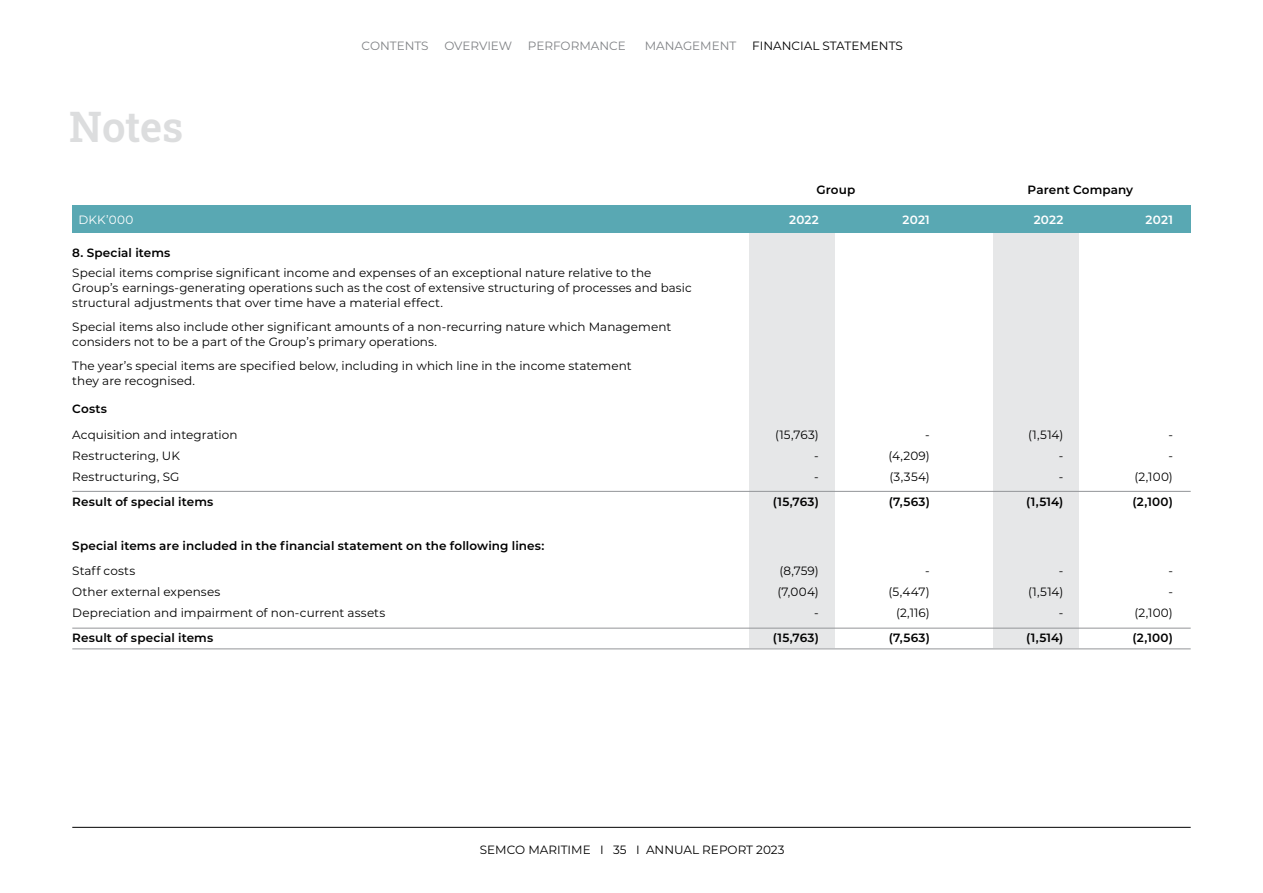
<style>
.page{position:relative;width:1263px;height:893px;background:#fff}
.page>*{position:absolute;margin:0;border:0;box-sizing:border-box;transform-origin:0 0}
.t1{font:600 42px "Roboto Slab";color:#dcddde}
.t2{font:12px/15px "Montserrat";letter-spacing:.005em;color:#000}
.t3{font:600 12px "Montserrat";letter-spacing:.01em;color:#000}
.t4{font:12px "Montserrat";color:#808285}
.t5{font:600 12px "Montserrat";letter-spacing:.02em;color:#fff}
.t6{font:12px "Montserrat";letter-spacing:.02em;color:#fff}
</style>
<div class="page">
<hr style="left:72px;top:827px;width:1119px;height:1px;background:#000">
<div style="left:749px;top:205px;width:85px;height:443px;background:#e6e7e8"></div>
<div style="left:994px;top:205px;width:85px;height:443px;background:#e6e7e8"></div>
<div style="left:72px;top:205px;width:1119px;height:28px;background:#59a8b3"></div>
<hr style="left:72px;top:491px;width:1119px;height:1px;background:#939598">
<hr style="left:72px;top:628px;width:1119px;height:1px;background:#939598">
<hr style="left:72px;top:649px;width:1119px;height:1px;background:#939598">
<h1 class="t1" style="left:69px;top:98px;width:115px">Notes</h1>
<p class="t4" style="left:362px;top:37px;width:69px">CONTENTS</p>
<p class="t4" style="left:444px;top:37px;width:69px">OVERVIEW</p>
<p class="t4" style="left:528px;top:37px;width:99px">PERFORMANCE</p>
<p class="t4" style="left:645px;top:37px;width:93px">MANAGEMENT</p>
<p class="t2" style="left:752px;top:38px;width:152px">FINANCIAL STATEMENTS</p>
<p class="t3" style="left:816px;top:182px;width:40px">Group</p>
<p class="t3" style="left:1028px;top:182px;width:107px">Parent Company</p>
<p class="t6" style="left:79px;top:211px;width:56px">DKK’000</p>
<p class="t5" style="left:789px;top:211px;width:31px">2022</p>
<p class="t5" style="left:903px;top:211px;width:29px">2021</p>
<p class="t5" style="left:1034px;top:211px;width:31px">2022</p>
<p class="t5" style="left:1146px;top:211px;width:29px">2021</p>
<p class="t3" style="left:72px;top:244px;width:100px">8. Special items</p>
<p class="t2" style="left:72px;top:265px;width:621px">Special items comprise significant income and expenses of an exceptional nature relative to the<br>Group’s earnings-generating operations such as the cost of extensive structuring of processes and basic structural adjustments that over time have a material effect.</p>
<p class="t2" style="left:72px;top:319px;width:600px">Special items also include other significant amounts of a non-recurring nature which Management considers not to be a part of the Group’s primary operations.</p>
<p class="t2" style="left:72px;top:358px;width:561px">The year’s special items are specified below, including in which line in the income statement they are recognised.</p>
<p class="t3" style="left:72px;top:400px;width:36px">Costs</p>
<p class="t2" style="left:72px;top:426px;width:167px">Acquisition and integration</p>
<p class="t2" style="left:775px;top:426px;width:45px">(15,763)</p>
<p class="t2" style="left:925px;top:426px;width:6px">-</p>
<p class="t2" style="left:1028px;top:426px;width:37px">(1,514)</p>
<p class="t2" style="left:1168px;top:426px;width:6px">-</p>
<p class="t2" style="left:72px;top:447px;width:109px">Restructering, UK</p>
<p class="t2" style="left:814px;top:447px;width:6px">-</p>
<p class="t2" style="left:888px;top:447px;width:43px">(4,209)</p>
<p class="t2" style="left:1059px;top:447px;width:6px">-</p>
<p class="t2" style="left:1168px;top:447px;width:6px">-</p>
<p class="t2" style="left:72px;top:468px;width:109px">Restructuring, SG</p>
<p class="t2" style="left:814px;top:468px;width:6px">-</p>
<p class="t2" style="left:889px;top:468px;width:42px">(3,354)</p>
<p class="t2" style="left:1059px;top:468px;width:6px">-</p>
<p class="t2" style="left:1134px;top:468px;width:40px">(2,100)</p>
<p class="t3" style="left:72px;top:493px;width:143px">Result of special items</p>
<p class="t3" style="left:773px;top:493px;width:47px">(15,763)</p>
<p class="t3" style="left:889px;top:493px;width:43px">(7,563)</p>
<p class="t3" style="left:1026px;top:493px;width:39px">(1,514)</p>
<p class="t3" style="left:1132px;top:493px;width:42px">(2,100)</p>
<p class="t3" style="left:72px;top:537px;width:473px">Special items are included in the financial statement on the following lines:</p>
<p class="t2" style="left:72px;top:563px;width:65px">Staff costs</p>
<p class="t2" style="left:779px;top:563px;width:41px">(8,759)</p>
<p class="t2" style="left:925px;top:563px;width:6px">-</p>
<p class="t2" style="left:1059px;top:563px;width:6px">-</p>
<p class="t2" style="left:1168px;top:563px;width:6px">-</p>
<p class="t2" style="left:72px;top:584px;width:150px">Other external expenses</p>
<p class="t2" style="left:777px;top:584px;width:43px">(7,004)</p>
<p class="t2" style="left:888px;top:584px;width:43px">(5,447)</p>
<p class="t2" style="left:1028px;top:584px;width:37px">(1,514)</p>
<p class="t2" style="left:1168px;top:584px;width:6px">-</p>
<p class="t2" style="left:72px;top:605px;width:315px">Depreciation and impairment of non-current assets</p>
<p class="t2" style="left:814px;top:605px;width:6px">-</p>
<p class="t2" style="left:896px;top:605px;width:35px">(2,116)</p>
<p class="t2" style="left:1059px;top:605px;width:6px">-</p>
<p class="t2" style="left:1134px;top:605px;width:40px">(2,100)</p>
<p class="t3" style="left:72px;top:629px;width:143px">Result of special items</p>
<p class="t3" style="left:773px;top:629px;width:47px">(15,763)</p>
<p class="t3" style="left:889px;top:629px;width:43px">(7,563)</p>
<p class="t3" style="left:1026px;top:629px;width:39px">(1,514)</p>
<p class="t3" style="left:1132px;top:629px;width:42px">(2,100)</p>
<p class="t2" style="left:480px;top:841px;width:306px">SEMCO MARITIME I 35 I ANNUAL REPORT 2023</p>
</div>
